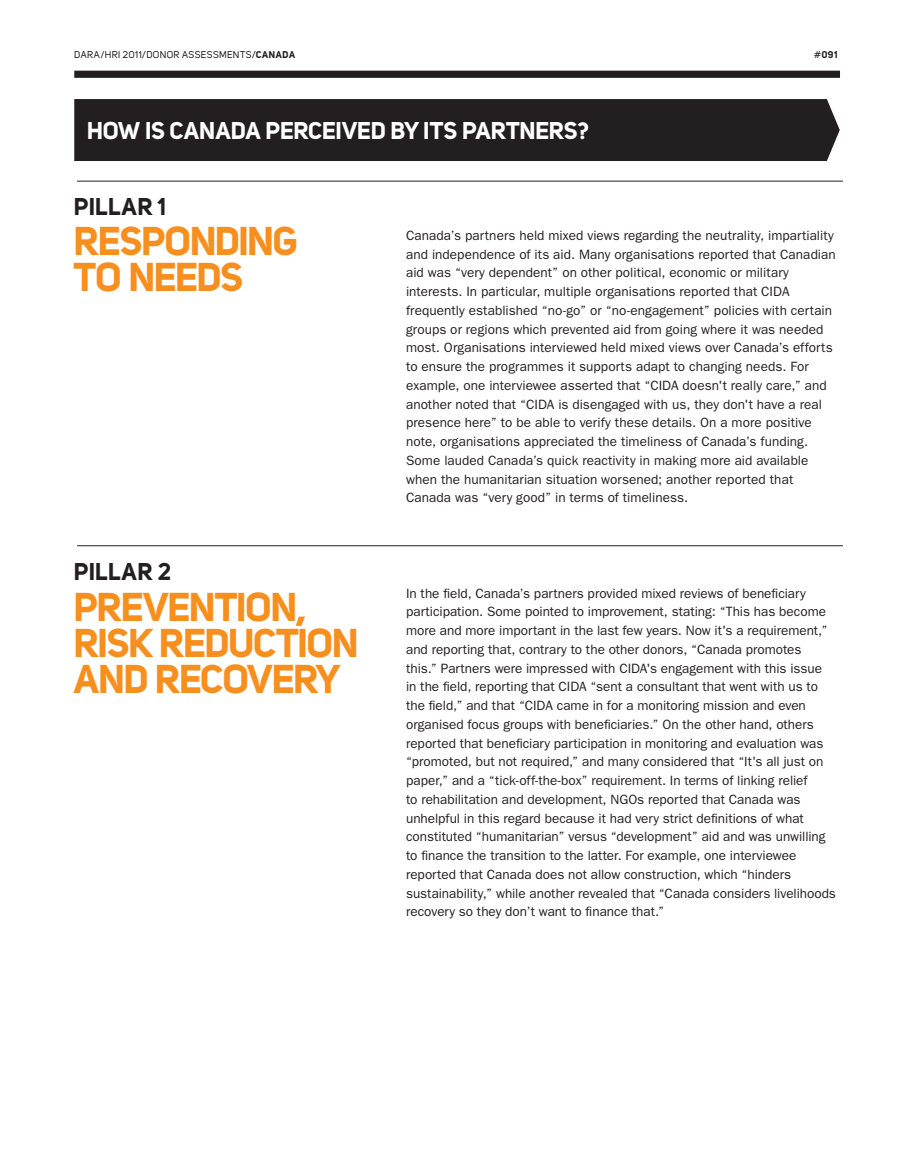
<style>
.page{position:relative;width:915px;height:1169px;background:#fff}
.page>*{position:absolute;margin:0;border:0;box-sizing:border-box;transform-origin:0 0}
.t1{font:39.75px/36px "Uni Sans Bold";letter-spacing:-.035em;color:#f78f1e}
.t2{font:24px "Uni Sans Bold";letter-spacing:-.01em;color:#fff}
.t3{font:24px "Uni Sans Bold";letter-spacing:.015em;color:#231f20}
.t4{font:13.5px/18.8px "ITC Franklin Gothic Std";color:#231f20}
.t5{font:9.75px "Uni Sans Regular";letter-spacing:.035em;color:#231f20}
.t6{font:9.75px "Uni Sans Bold";color:#231f20}
.s1{font-family:"Uni Sans Bold"}
.s2{font-family:"Uni Sans Regular"}
</style>
<div class="page">
<div style="left:74px;top:71px;width:766px;height:7px;background:#231f20"></div>
<hr style="left:77px;top:181px;width:765px;height:1px;background:#231f20">
<div style="left:74px;top:99px;width:765px;height:62px;background:#231f20"></div>
<hr style="left:77px;top:545px;width:765px;height:1px;background:#231f20">
<p class="t5" style="left:74px;top:52px;width:222px">DARA/HRI 2011/DONOR ASSESSMENTS/<span class="s1">CANADA</span></p>
<p class="t6" style="left:814px;top:51px;width:25px"><span class="s2">#</span>091</p>
<h2 class="t2" style="left:87px;top:122px;width:504px">HOW IS CANADA PERCEIVED BY ITS PARTNERS?</h2>
<h2 class="t3" style="left:74px;top:198px;width:93px">PILLAR 1</h2>
<h1 class="t1" style="left:74px;top:229px;width:227px">RESPONDING<br>TO NEEDS</h1>
<p class="t4" style="left:406px;top:227px;width:431px">Canada’s partners held mixed views regarding the neutrality, impartiality and independence of its aid. Many organisations reported that Canadian aid was “very dependent” on other political, economic or military interests. In particular, multiple organisations reported that CIDA frequently established “no-go” or “no-engagement” policies with certain groups or regions which prevented aid from going where it was needed most. Organisations interviewed held mixed views over Canada’s efforts to ensure the programmes it supports adapt to changing needs. For example, one interviewee asserted that “CIDA doesn't really care,” and another noted that “CIDA is disengaged with us, they don't have a real presence here” to be able to verify these details. On a more positive note, organisations appreciated the timeliness of Canada’s funding.<br>Some lauded Canada’s quick reactivity in making more aid available when the humanitarian situation worsened; another reported that Canada was “very good” in terms of timeliness.</p>
<h2 class="t3" style="left:74px;top:563px;width:99px">PILLAR 2</h2>
<h1 class="t1" style="left:74px;top:594px;width:287px">PREVENTION,<br>RISK REDUCTION<br>AND RECOVERY</h1>
<p class="t4" style="left:406px;top:585px;width:431px">In the field, Canada’s partners provided mixed reviews of beneficiary participation. Some pointed to improvement, stating: “This has become more and more important in the last few years. Now it's a requirement,” and reporting that, contrary to the other donors, “Canada promotes<br>this.” Partners were impressed with CIDA's engagement with this issue<br>in the field, reporting that CIDA “sent a consultant that went with us to the field,” and that “CIDA came in for a monitoring mission and even organised focus groups with beneficiaries.” On the other hand, others reported that beneficiary participation in monitoring and evaluation was “promoted, but not required,” and many considered that “It's all just on paper,” and a “tick-off-the-box” requirement. In terms of linking relief<br>to rehabilitation and development, NGOs reported that Canada was unhelpful in this regard because it had very strict definitions of what constituted “humanitarian” versus “development” aid and was unwilling to finance the transition to the latter. For example, one interviewee reported that Canada does not allow construction, which “hinders sustainability,” while another revealed that “Canada considers livelihoods recovery so they don’t want to finance that.”</p>
</div>
